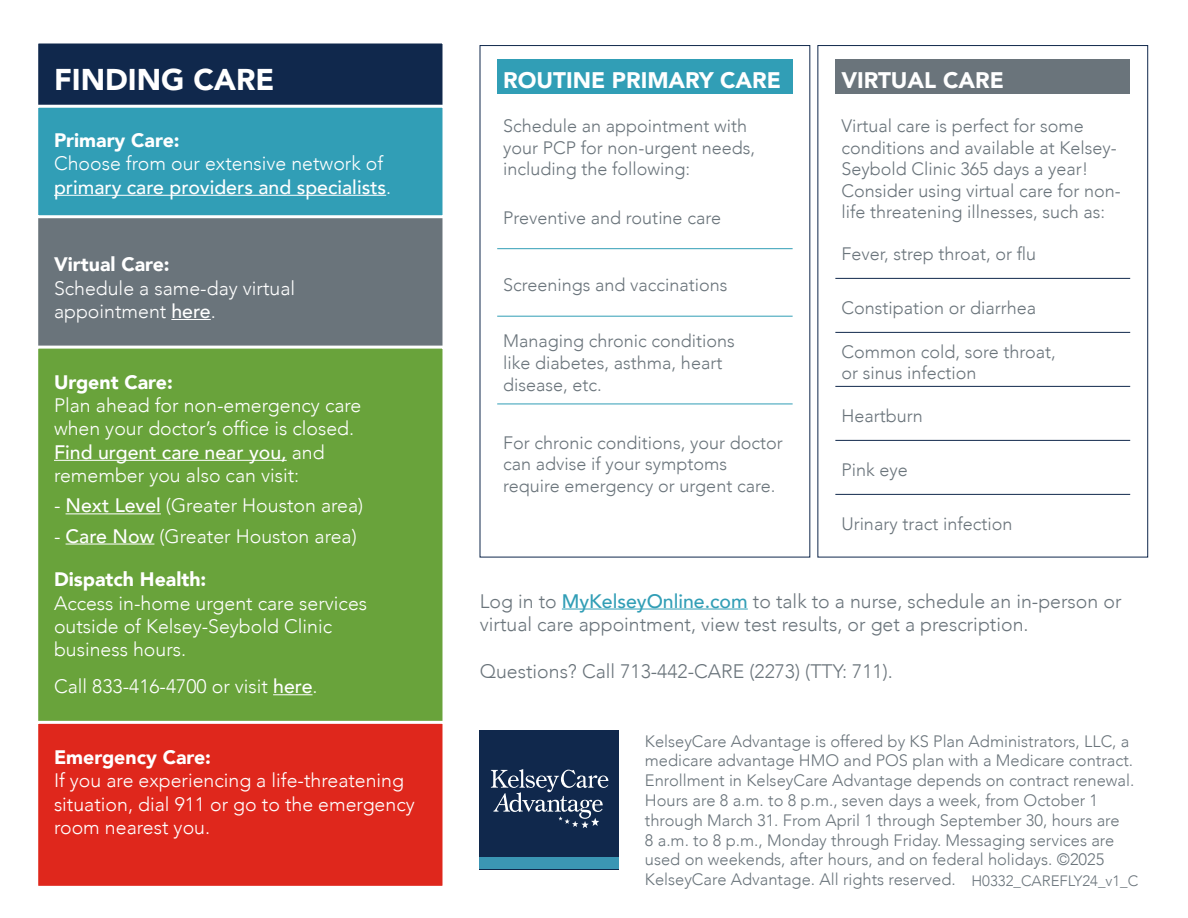
<style>
.page{position:relative;width:1188px;height:918px;background:#fff}
.page>*{position:absolute;margin:0;border:0;box-sizing:border-box;transform-origin:0 0}
.t1{font:900 30px "Avenir";color:#fff}
.t2{font:900 22.5px "Avenir";color:#fff}
.t3{font:300 19.5px/23.4px "Avenir";color:#fff}
.t4{font:300 19.5px/23.4px "Avenir";color:#6a747b}
.t5{font:500 19.5px/23.4px "Avenir";color:#fff}
.t6{font:900 19.5px "Avenir";color:#fff}
.t7{font:300 18px/21.6px "Avenir";color:#6a747b}
.t8{font:300 16.5px/19.8px "Avenir";color:#6a747b}
.t9{font:300 15px "Avenir";color:#6a747b}
.s1{font-weight:300}
.s2{font-weight:500}
.s3{font-weight:500;color:#319eb6}
</style>
<div class="page">
<div style="left:35px;top:206px;width:411px;height:168px;background:#6a747b;border:3px solid #fff"></div>
<hr style="left:562px;top:609px;width:186px;height:1px;background:#319eb6">
<div style="left:497px;top:59px;width:296px;height:35px;background:#319eb6"></div>
<hr style="left:497px;top:248px;width:296px;height:1px;background:#319eb6">
<hr style="left:497px;top:316px;width:296px;height:1px;background:#319eb6">
<hr style="left:497px;top:404px;width:296px;height:1px;background:#319eb6">
<div style="left:835px;top:59px;width:295px;height:35px;background:#6a747b"></div>
<hr style="left:835px;top:278px;width:295px;height:1px;background:#10284c">
<hr style="left:835px;top:332px;width:295px;height:1px;background:#10284c">
<hr style="left:835px;top:386px;width:295px;height:1px;background:#10284c">
<hr style="left:835px;top:440px;width:295px;height:1px;background:#10284c">
<hr style="left:835px;top:494px;width:295px;height:1px;background:#10284c">
<div style="left:35px;top:40px;width:411px;height:68px;background:#10284c;border:3px solid #fff"></div>
<div style="left:35px;top:105px;width:411px;height:113px;background:#319eb6;border:3px solid #fff"></div>
<div style="left:35px;top:346px;width:411px;height:412px;background:#69a33b;border:3px solid #fff"></div>
<div style="left:35px;top:721px;width:411px;height:168px;background:#df271c;border:3px solid #fff"></div>
<hr style="left:54px;top:195px;width:332px;height:1px;background:#fff">
<hr style="left:171px;top:319px;width:40px;height:1px;background:#fff">
<hr style="left:54px;top:460px;width:233px;height:1px;background:#fff">
<hr style="left:66px;top:513px;width:95px;height:1px;background:#fff">
<hr style="left:66px;top:544px;width:88px;height:1px;background:#fff">
<hr style="left:273px;top:694px;width:40px;height:1px;background:#fff">
<div style="left:480px;top:730px;width:139px;height:139px;background:#10284c"></div>
<div style="left:480px;top:857px;width:139px;height:12px;background:#3b96b4"></div>
<svg style="left:491px;top:769px;width:117px;height:59px"></svg>
<h1 class="t1" style="left:54px;top:54px;width:222px">FINDING CARE</h1>
<p class="t6" style="left:54px;top:124px;width:127px">Primary Care:</p>
<p class="t5" style="left:54px;top:151px;width:339px"><span class="s1">Choose from our extensive network of </span>primary care providers and specialists<span class="s1">.</span></p>
<p class="t6" style="left:54px;top:248px;width:117px">Virtual Care:</p>
<p class="t3" style="left:54px;top:276px;width:243px">Schedule a same-day virtual appointment <span class="s2">here</span>.</p>
<p class="t6" style="left:54px;top:365px;width:120px">Urgent Care:</p>
<p class="t3" style="left:54px;top:394px;width:309px">Plan ahead for non-emergency care when your doctor’s office is closed.<br><span class="s2">Find urgent care near you,</span> and remember you also can visit:</p>
<p class="t3" style="left:54px;top:494px;width:311px">- <span class="s2">Next Level</span> (Greater Houston area)</p>
<p class="t3" style="left:54px;top:524px;width:304px">- <span class="s2">Care Now</span> (Greater Houston area)</p>
<p class="t6" style="left:54px;top:563px;width:154px">Dispatch Health:</p>
<p class="t3" style="left:54px;top:591px;width:315px">Access in-home urgent care services outside of Kelsey-Seybold Clinic business hours.</p>
<p class="t3" style="left:54px;top:675px;width:265px">Call 833-416-4700 or visit <span class="s2">here</span>.</p>
<p class="t6" style="left:54px;top:740px;width:159px">Emergency Care:</p>
<p class="t3" style="left:54px;top:769px;width:362px">If you are experiencing a life-threatening situation, dial 911 or go to the emergency room nearest you.</p>
<p class="t2" style="left:503px;top:61px;width:279px">ROUTINE PRIMARY CARE</p>
<p class="t7" style="left:503px;top:115px;width:253px">Schedule an appointment with your PCP for non-urgent needs, including the following:</p>
<p class="t7" style="left:503px;top:207px;width:219px">Preventive and routine care</p>
<p class="t7" style="left:503px;top:274px;width:226px">Screenings and vaccinations</p>
<p class="t7" style="left:503px;top:330px;width:233px">Managing chronic conditions like diabetes, asthma, heart disease, etc.</p>
<p class="t7" style="left:503px;top:432px;width:281px">For chronic conditions, your doctor can advise if your symptoms require emergency or urgent care.</p>
<p class="t2" style="left:841px;top:61px;width:164px">VIRTUAL CARE</p>
<p class="t7" style="left:841px;top:115px;width:281px">Virtual care is perfect for some conditions and available at Kelsey-Seybold Clinic 365 days a year!<br>Consider using virtual care for non&shy;life threatening illnesses, such as:</p>
<p class="t7" style="left:841px;top:243px;width:196px">Fever, strep throat, or flu</p>
<p class="t7" style="left:841px;top:297px;width:196px">Constipation or diarrhea</p>
<p class="t7" style="left:841px;top:341px;width:216px">Common cold, sore throat, or sinus infection</p>
<p class="t7" style="left:841px;top:405px;width:83px">Heartburn</p>
<p class="t7" style="left:841px;top:459px;width:68px">Pink eye</p>
<p class="t7" style="left:841px;top:513px;width:172px">Urinary tract infection</p>
<p class="t4" style="left:480px;top:589px;width:643px">Log in to <span class="s3">MyKelseyOnline.com</span> to talk to a nurse, schedule an in-person or virtual care appointment, view test results, or get a prescription.</p>
<p class="t4" style="left:480px;top:659px;width:415px">Questions? Call 713-442-CARE (2273) (TTY: 711).</p>
<p class="t8" style="left:645px;top:731px;width:491px">KelseyCare Advantage is offered by KS Plan Administrators, LLC, a medicare advantage HMO and POS plan with a Medicare contract.<br>Enrollment in KelseyCare Advantage depends on contract renewal.<br>Hours are 8 a.m. to 8 p.m., seven days a week, from October 1 through March 31. From April 1 through September 30, hours are<br>8 a.m. to 8 p.m., Monday through Friday. Messaging services are used on weekends, after hours, and on federal holidays. ©2025<br>KelseyCare Advantage. All rights reserved.</p>
<p class="t9" style="left:971px;top:872px;width:168px">H0332_CAREFLY24_v1_C</p>
</div>
